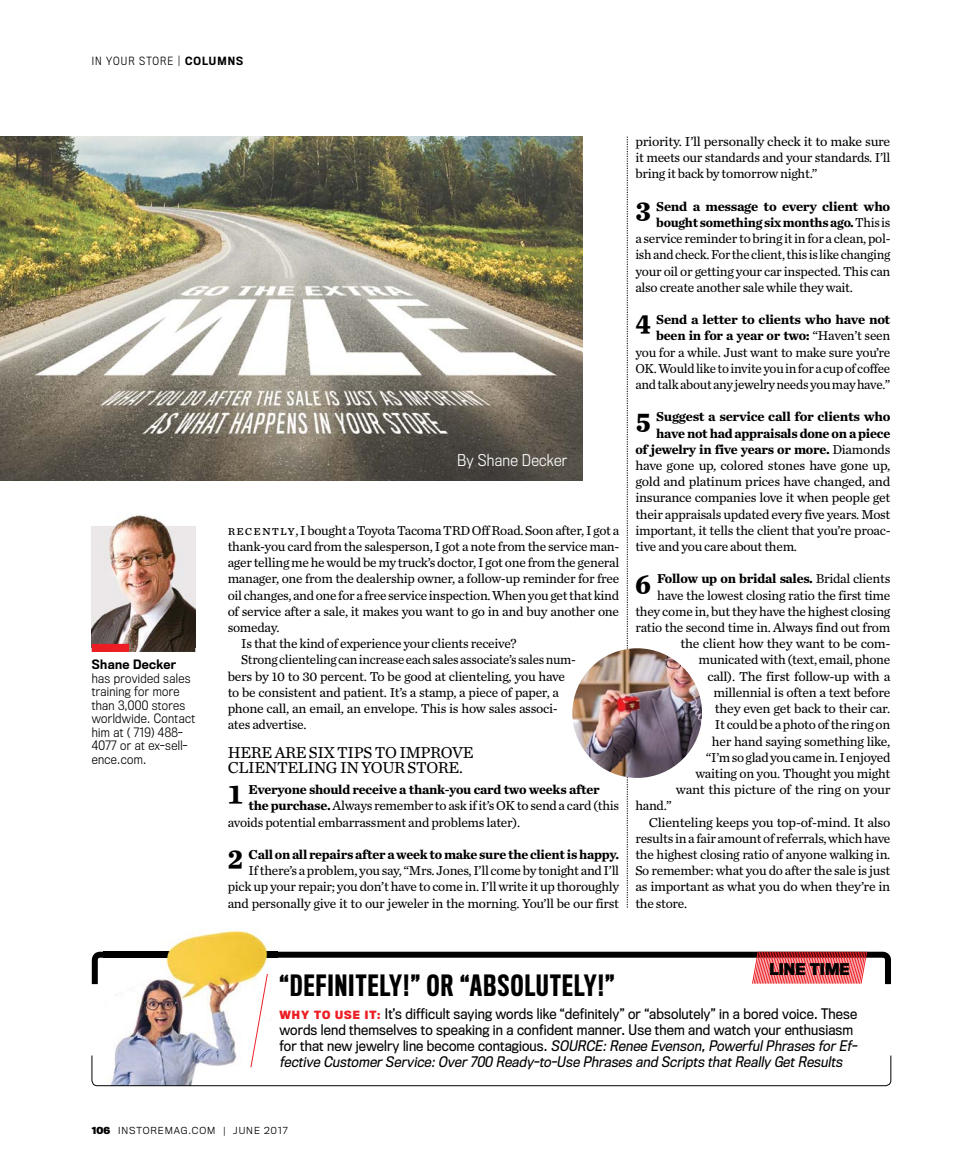
<style>
.page{position:relative;width:972px;height:1175px;background:#fff}
.page>*{position:absolute;margin:0;border:0;box-sizing:border-box;transform-origin:0 0}
.t1{font:700 38.1px "Chronicle Text G2";color:#000}
.t2{font:500 27px "Titling Gothic FB Comp";letter-spacing:.05em;color:#000}
.t3{font:16.5px/15px "Chronicle Text G2";letter-spacing:-.02em;color:#000}
.t4{font:300 15px "Titling Gothic FB Narrow";letter-spacing:.02em;color:#fff}
.t5{font:700 15px "Titling Gothic FB Narrow";letter-spacing:.01em;color:#000}
.t6{font:13.5px/16.2px "Chronicle Text G2";letter-spacing:-.02em;color:#000;text-align:justify}
.t7{font:13.5px/16px "Titling Gothic FB Narrow";letter-spacing:.01em;color:#000}
.t8{font:700 13.5px "Chronicle Text G2";letter-spacing:-.02em;color:#000}
.t9{font:300 12px/13.5px "Titling Gothic FB Narrow";letter-spacing:.03em;color:#000}
.t10{font:500 12px "Titling Gothic FB Narrow";letter-spacing:.03em;color:#000}
.t11{font:300 10.5px "Titling Gothic FB Narrow";color:#000}
.t12{font:300 9px "Titling Gothic FB Normal";letter-spacing:.1em;color:#000}
.s1{font-weight:500}
.s2{font-family:"Chronicle Text G2 Roman SC"}
.s3{font-weight:700}
.s4{font-weight:400}
.s5{font-weight:700;font-size:10.5px;color:#ed1d24}
.s6{font-style:italic}
</style>
<div class="page">
<img style="left:168px;top:929px;width:100px;height:22px">
<img style="left:115px;top:515px;width:80px;height:137px">
<img style="left:92px;top:526px;width:103px;height:122px">
<svg style="left:627px;top:136px;width:1px;height:771px"></svg>
<div style="left:92px;top:644px;width:37px;height:8px;background:#ed1d24"></div>
<img style="left:0;top:136px;width:582px;height:345px">
<svg style="left:92px;top:951px;width:799px;height:135px"></svg>
<img style="left:572px;top:648px;width:130px;height:130px;border-radius:65px">
<p class="t11" style="left:92px;top:55px;width:153px">IN YOUR STORE | <span class="s1">COLUMNS</span></p>
<p class="t10" style="left:92px;top:657px;width:86px">Shane Decker</p>
<p class="t9" style="left:92px;top:671px;width:105px">has provided sales training for more than 3,000 stores worldwide. Contact him at ( 719) 488-<br>4077 or at ex-sell&shy;ence.com.</p>
<p class="t4" style="left:457px;top:451px;width:112px">By Shane Decker</p>
<p class="t6" style="left:228px;top:522px;width:393px"><span class="s2">recently</span>, I bought a Toyota Tacoma TRD Off Road. Soon after, I got a</p>
<p class="t6" style="left:228px;top:538px;width:393px">thank-you card from the salesperson, I got a note from the service man-</p>
<p class="t6" style="left:228px;top:554px;width:393px">ager telling me he would be my truck’s doctor, I got one from the general</p>
<p class="t6" style="left:228px;top:570px;width:393px">manager, one from the dealership owner, a follow-up reminder for free</p>
<p class="t6" style="left:228px;top:586px;width:393px">oil changes, and one for a free service inspection. When you get that kind</p>
<p class="t6" style="left:228px;top:603px;width:393px">of service after a sale, it makes you want to go in and buy another one</p>
<p class="t6" style="left:228px;top:619px;width:53px">someday.</p>
<p class="t6" style="left:241px;top:635px;width:277px">Is that the kind of experience your clients receive?</p>
<p class="t6" style="left:241px;top:651px;width:336px">Strong clienteling can increase each sales associate’s sales num-</p>
<p class="t6" style="left:228px;top:667px;width:339px">bers by 10 to 30 percent. To be good at clienteling, you have</p>
<p class="t6" style="left:228px;top:684px;width:333px">to be consistent and patient. It’s a stamp, a piece of paper, a</p>
<p class="t6" style="left:228px;top:700px;width:332px">phone call, an email, an envelope. This is how sales associ-</p>
<p class="t6" style="left:228px;top:716px;width:80px">ates advertise.</p>
<p class="t3" style="left:228px;top:744px;width:248px">HERE ARE SIX TIPS TO IMPROVE<br>CLIENTELING IN YOUR STORE.</p>
<h1 class="t1" style="left:228px;top:766px;width:17px">1</h1>
<p class="t8" style="left:249px;top:778px;width:353px">Everyone should receive a thank-you card two weeks after</p>
<p class="t6" style="left:249px;top:797px;width:372px"><span class="s3">the purchase.</span> Always remember to ask if it’s OK to send a card (this</p>
<p class="t6" style="left:228px;top:813px;width:294px">avoids potential embarrassment and problems later).</p>
<h1 class="t1" style="left:228px;top:831px;width:17px">2</h1>
<p class="t8" style="left:249px;top:843px;width:372px">Call on all repairs after a week to make sure the client is happy.</p>
<p class="t6" style="left:228px;top:862px;width:393px;text-indent:21px">If there’s a problem, you say, “Mrs. Jones, I’ll come by tonight and I’ll pick up your repair; you don’t have to come in. I’ll write it up thoroughly and personally give it to our jeweler in the morning. You’ll be our first</p>
<p class="t6" style="left:635px;top:133px;width:256px">priority. I’ll personally check it to make sure it meets our standards and your standards. I’ll bring it back by tomorrow night.”</p>
<h1 class="t1" style="left:635px;top:183px;width:17px">3</h1>
<p class="t8" style="left:656px;top:195px;width:236px">Send a message to every client who</p>
<p class="t8" style="left:656px;top:211px;width:236px">bought something six months ago. <span class="s4">This is</span></p>
<p class="t6" style="left:635px;top:230px;width:257px">a service reminder to bring it in for a clean, pol-</p>
<p class="t6" style="left:635px;top:246px;width:256px">ish and check. For the client, this is like changing</p>
<p class="t6" style="left:635px;top:262px;width:257px">your oil or getting your car inspected. This can</p>
<p class="t6" style="left:635px;top:279px;width:219px">also create another sale while they wait.</p>
<h1 class="t1" style="left:635px;top:297px;width:17px">4</h1>
<p class="t6" style="left:635px;top:311px;width:257px;text-align:right"><span class="s3">Send a letter to clients who have not been in for a year or two:</span> “Haven’t seen you for a while. Just want to make sure you’re OK. Would like to invite you in for a cup of coffee and talk about any jewelry needs you may have.”</p>
<h1 class="t1" style="left:635px;top:394px;width:17px">5</h1>
<p class="t8" style="left:656px;top:406px;width:236px">Suggest a service call for clients who</p>
<p class="t8" style="left:656px;top:422px;width:236px">have not had appraisals done on a piece</p>
<p class="t8" style="left:635px;top:438px;width:257px">of jewelry in five years or more. <span class="s4">Diamonds</span></p>
<p class="t6" style="left:635px;top:457px;width:256px">have gone up, colored stones have gone up,</p>
<p class="t6" style="left:635px;top:473px;width:257px">gold and platinum prices have changed, and</p>
<p class="t6" style="left:635px;top:489px;width:257px">insurance companies love it when people get</p>
<p class="t6" style="left:635px;top:505px;width:256px">their appraisals updated every five years. Most</p>
<p class="t6" style="left:635px;top:522px;width:257px">important, it tells the client that you’re proac-</p>
<p class="t6" style="left:635px;top:538px;width:163px">tive and you care about them.</p>
<h1 class="t1" style="left:635px;top:556px;width:17px">6</h1>
<p class="t8" style="left:657px;top:568px;width:235px">Follow up on bridal sales. <span class="s4">Bridal clients</span></p>
<p class="t6" style="left:657px;top:586px;width:235px">have the lowest closing ratio the first time</p>
<p class="t6" style="left:635px;top:603px;width:257px">they come in, but they have the highest closing</p>
<p class="t6" style="left:635px;top:619px;width:257px">ratio the second time in. Always find out from</p>
<p class="t6" style="left:680px;top:635px;width:212px">the client how they want to be com-</p>
<p class="t6" style="left:698px;top:651px;width:194px">municated with (text, email, phone</p>
<p class="t6" style="left:707px;top:667px;width:185px">call). The first follow-up with a</p>
<p class="t6" style="left:713px;top:684px;width:179px">millennial is often a text before</p>
<p class="t6" style="left:715px;top:700px;width:177px">they even get back to their car.</p>
<p class="t6" style="left:715px;top:716px;width:177px">It could be a photo of the ring on</p>
<p class="t6" style="left:712px;top:732px;width:180px">her hand saying something like,</p>
<p class="t6" style="left:706px;top:748px;width:186px">“I’m so glad you came in. I enjoyed</p>
<p class="t6" style="left:695px;top:765px;width:196px">waiting on you. Thought you might</p>
<p class="t6" style="left:676px;top:781px;width:216px">want this picture of the ring on your</p>
<p class="t6" style="left:635px;top:797px;width:38px">hand.”</p>
<p class="t6" style="left:649px;top:813px;width:243px">Clienteling keeps you top-of-mind. It also</p>
<p class="t6" style="left:635px;top:829px;width:257px">results in a fair amount of referrals, which have</p>
<p class="t6" style="left:635px;top:846px;width:256px">the highest closing ratio of anyone walking in.</p>
<p class="t6" style="left:635px;top:862px;width:257px">So remember: what you do after the sale is just</p>
<p class="t6" style="left:635px;top:878px;width:256px">as important as what you do when they’re in</p>
<p class="t6" style="left:635px;top:894px;width:53px">the store.</p>
<h2 class="t2" style="left:279px;top:969px;width:336px">“DEFINITELY!” OR “ABSOLUTELY!”</h2>
<p class="t5" style="left:769px;top:960px;width:82px">LINE TIME</p>
<p class="t7" style="left:279px;top:1006px;width:582px"><span class="s5">WHY TO USE IT:</span> It’s difficult saying words like “definitely” or “absolutely” in a bored voice. These words lend themselves to speaking in a confident manner. Use them and watch your enthusiasm fo r t h a t n ew j ewe l ry l i n e b e c o m e c o n t a g i o u s . <span class="s6">SOURCE:Renee Evenson,PowerfulPhrases for Ef&shy;fective Customer Service:Over 700 Ready-to-Use Phrases and Scripts thatReally GetResults</span></p>
<p class="t12" style="left:92px;top:1125px;width:197px"><span class="s3">106</span> INSTOREMAG.COM | JUNE 2017</p>
</div>
